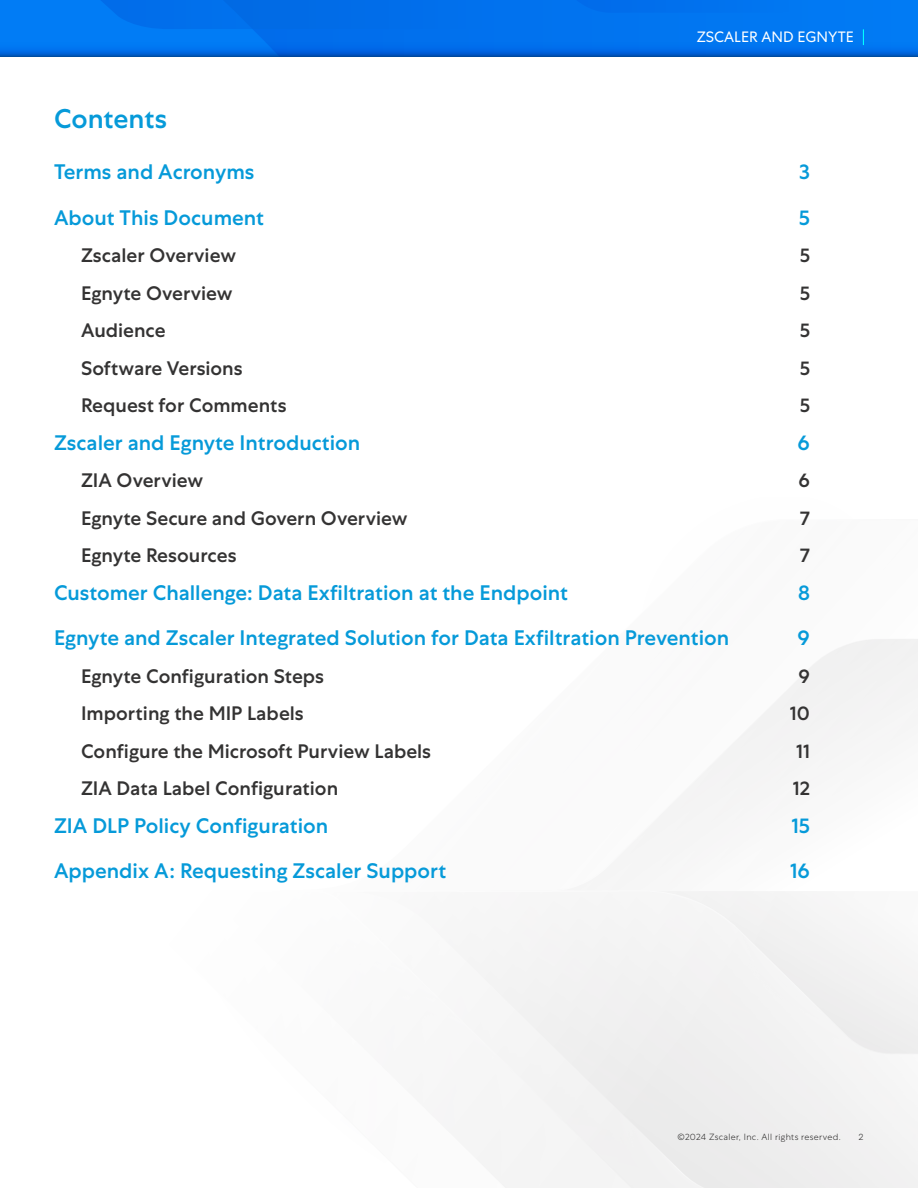
<style>
.page{position:relative;width:918px;height:1188px;background:#fff}
.page>*{position:absolute;margin:0;border:0;box-sizing:border-box;transform-origin:0 0}
.t1{font:500 27px "Centra No 1";color:#069ad9}
.t2{font:500 21px "Centra No 1";color:#069ad9}
.t3{font:500 19.5px "Centra No 1";color:#343333}
.t4{font:15px "Centra No 1";color:#fff}
.t5{font:300 9px "Centra No 1";letter-spacing:.035em;color:#343333}
.t6{font:300 9px "Centra Mono";color:#343333}
</style>
<div class="page">
<div style="left:0;top:0;width:918px;height:57px;background:#017cf5"></div>
<svg style="left:0;top:50px;width:39px;height:7px"></svg>
<svg style="left:39px;top:0;width:879px;height:57px"></svg>
<p class="t4" style="left:697px;top:29px;width:19px">ZSCALER</p>
<p class="t4" style="left:762px;top:29px;width:12px">AND</p>
<p class="t4" style="left:798px;top:29px;width:19px">EGNYTE</p>
<h1 class="t1" style="left:54px;top:103px;width:115px">Contents</h1>
<p class="t2" style="left:54px;top:159px;width:202px">Terms and Acronyms</p>
<p class="t2" style="left:799px;top:159px;width:12px">3</p>
<p class="t2" style="left:54px;top:205px;width:212px">About This Document</p>
<p class="t2" style="left:799px;top:205px;width:13px">5</p>
<p class="t3" style="left:81px;top:244px;width:157px">Zscaler Overview</p>
<p class="t3" style="left:800px;top:244px;width:12px">5</p>
<p class="t3" style="left:81px;top:281px;width:153px">Egnyte Overview</p>
<p class="t3" style="left:800px;top:281px;width:12px">5</p>
<p class="t3" style="left:81px;top:319px;width:86px">Audience</p>
<p class="t3" style="left:800px;top:319px;width:12px">5</p>
<p class="t3" style="left:81px;top:356px;width:163px">Software Versions</p>
<p class="t3" style="left:800px;top:356px;width:12px">5</p>
<p class="t3" style="left:81px;top:394px;width:207px">Request for Comments</p>
<p class="t3" style="left:800px;top:394px;width:12px">5</p>
<p class="t2" style="left:54px;top:430px;width:308px">Zscaler and Egnyte Introduction</p>
<p class="t2" style="left:798px;top:430px;width:14px">6</p>
<p class="t3" style="left:81px;top:469px;width:124px">ZIA Overview</p>
<p class="t3" style="left:799px;top:469px;width:13px">6</p>
<p class="t3" style="left:81px;top:506px;width:328px">Egnyte Secure and Govern Overview</p>
<p class="t3" style="left:800px;top:506px;width:12px">7</p>
<p class="t3" style="left:81px;top:544px;width:157px">Egnyte Resources</p>
<p class="t3" style="left:800px;top:544px;width:12px">7</p>
<p class="t2" style="left:54px;top:580px;width:516px">Customer Challenge: Data Exfiltration at the Endpoint</p>
<p class="t2" style="left:798px;top:580px;width:13px">8</p>
<p class="t2" style="left:54px;top:626px;width:677px">Egnyte and Zscaler Integrated Solution for Data Exfiltration Prevention</p>
<p class="t2" style="left:798px;top:626px;width:14px">9</p>
<p class="t3" style="left:81px;top:665px;width:245px">Egnyte Configuration Steps</p>
<p class="t3" style="left:799px;top:665px;width:13px">9</p>
<p class="t3" style="left:81px;top:702px;width:224px">Importing the MIP Labels</p>
<p class="t3" style="left:790px;top:702px;width:22px">10</p>
<p class="t3" style="left:81px;top:740px;width:352px">Configure the Microsoft Purview Labels</p>
<p class="t3" style="left:796px;top:740px;width:16px">11</p>
<p class="t3" style="left:81px;top:777px;width:259px">ZIA Data Label Configuration</p>
<p class="t3" style="left:793px;top:777px;width:19px">12</p>
<p class="t2" style="left:54px;top:813px;width:276px">ZIA DLP Policy Configuration</p>
<p class="t2" style="left:791px;top:813px;width:20px">15</p>
<p class="t2" style="left:54px;top:859px;width:394px">Appendix A: Requesting Zscaler Support</p>
<p class="t2" style="left:790px;top:859px;width:21px">16</p>
<p class="t5" style="left:677px;top:1132px;width:165px">©2024 Zscaler, Inc. All rights reserved.</p>
<p class="t6" style="left:858px;top:1132px;width:7px">2</p>
</div>
